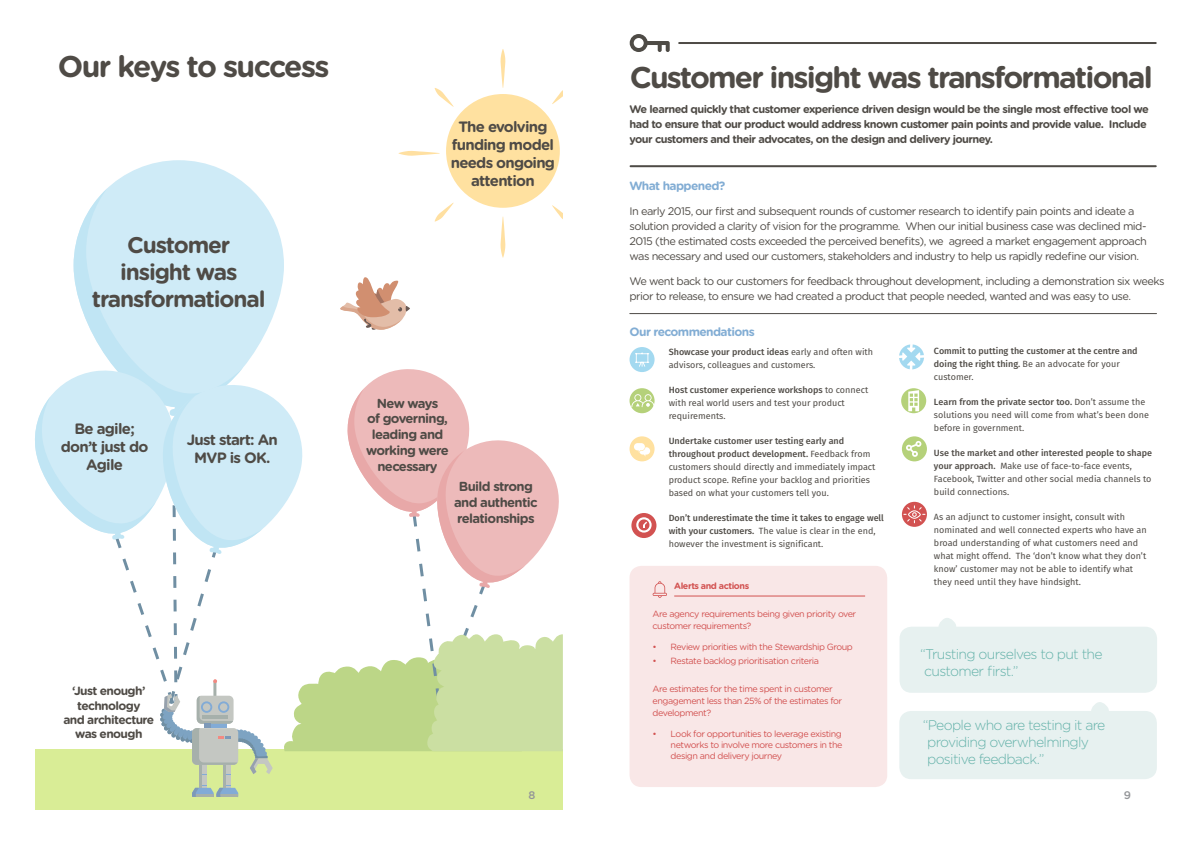
<style>
.page{position:relative;width:1191px;height:842px;background:#fff}
.page>*{position:absolute;margin:0;border:0;box-sizing:border-box;transform-origin:0 0}
.H2_-_desktop{font:700 30px "Gotham Rounded";letter-spacing:-.06em;color:#4f4b46}
.H2_-_desktop-2{font:700 22.7px/27.2px "Gotham Rounded";letter-spacing:-.05em;color:#4f4b46;text-align:center}
.H2_-_desktop-3{font:700 15px/18px "Gotham Rounded";letter-spacing:-.05em;color:#4f4b46;text-align:center}
.H2_-_desktop-4{font:300 14px/17px "Gotham Rounded";letter-spacing:-.05em;color:#65b2aa}
.H2_-_desktop-5{font:700 13.1px/15.7px "Gotham Rounded";letter-spacing:-.05em;color:#4f4b46;text-align:center}
.H2_-_desktop-6{font:700 12px/14.4px "Gotham Rounded";letter-spacing:-.05em;color:#4f4b46;text-align:center}
.H2_-_desktop-7{font:700 12px "Gotham Rounded";letter-spacing:-.05em;color:#82add4}
.H2_-_desktop-8{font:11px/15px "Gotham Rounded";letter-spacing:-.05em;color:#4f4b46}
.H2_-_desktop-9{font:700 11px/15px "Gotham Rounded";letter-spacing:-.05em;color:#4f4b46}
.t1{font:500 11px "Gotham Rounded";color:#939598}
.Link_-_blue_-_in_but{font:9px/13px "Fira Sans";color:#4f4b46}
.H2_-_desktop-10{font:9px/12px "Gotham Rounded";letter-spacing:-.05em;color:#d25251}
.Link_-_blue_-_in_but-2{font:500 9px/13px "Fira Sans";color:#4f4b46}
.H2_-_desktop-11{font:700 9px "Gotham Rounded";letter-spacing:-.05em;color:#d25251}
.s1{font-weight:500}
.s2{font-weight:400}
</style>
<div class="page">
<div style="left:35px;top:749px;width:528px;height:60px;background:#d9ed96"></div>
<div style="left:446px;top:94px;width:114px;height:114px;background:#ffe1a0;border-radius:50%"></div>
<svg style="left:500px;top:49px;width:5px;height:39px"></svg>
<svg style="left:552px;top:90px;width:11px;height:14px"></svg>
<svg style="left:434px;top:88px;width:19px;height:19px"></svg>
<svg style="left:398px;top:151px;width:41px;height:5px"></svg>
<div style="left:74px;top:160px;width:210px;height:247px;background:#cfebf7;border-radius:105px"></div>
<svg style="left:35px;top:188px;width:528px;height:609px"></svg>
<div style="left:629px;top:566px;width:258px;height:221px;background:#f9e7e7;border-radius:12px"></div>
<svg style="left:652px;top:581px;width:15px;height:17px"></svg>
<hr style="left:674px;top:595px;width:191px;height:1px;background:#d25251">
<hr style="left:630px;top:165px;width:525px;height:2px;background:#4e4b46">
<hr style="left:630px;top:313px;width:526px;height:1px;background:#4e4b46">
<div style="left:629px;top:347px;width:25px;height:25px;background:#a3d9f0;border-radius:50%"></div>
<div style="left:629px;top:388px;width:25px;height:25px;background:#b5d17a;border-radius:50%"></div>
<div style="left:902px;top:436px;width:25px;height:25px;background:#b5d17a;border-radius:50%"></div>
<div style="left:631px;top:513px;width:25px;height:25px;background:#d25251;border-radius:50%"></div>
<svg style="left:635px;top:352px;width:14px;height:15px"></svg>
<svg style="left:636px;top:517px;width:15px;height:16px"></svg>
<div style="left:899px;top:627px;width:258px;height:66px;background:#e7f1f0;border-radius:12px"></div>
<div style="left:899px;top:711px;width:257px;height:68px;background:#e7f1f0;border-radius:12px"></div>
<svg style="left:938px;top:618px;width:19px;height:9px"></svg>
<svg style="left:631px;top:394px;width:23px;height:13px"></svg>
<svg style="left:629px;top:34px;width:40px;height:18px"></svg>
<hr style="left:679px;top:42px;width:476px;height:2px;background:#4e4b46">
<div style="left:629px;top:436px;width:25px;height:25px;background:#ffe1a0;border-radius:50%"></div>
<svg style="left:634px;top:443px;width:16px;height:14px"></svg>
<svg style="left:899px;top:344px;width:25px;height:26px"></svg>
<svg style="left:906px;top:441px;width:15px;height:16px"></svg>
<svg style="left:1091px;top:702px;width:18px;height:9px"></svg>
<div style="left:902px;top:502px;width:25px;height:25px;background:#d25251;border-radius:50%"></div>
<svg style="left:903px;top:505px;width:22px;height:18px"></svg>
<svg style="left:901px;top:388px;width:25px;height:25px"></svg>
<svg style="left:908px;top:390px;width:11px;height:21px"></svg>
<p class="H2_-_desktop" style="left:58px;top:44px;width:273px">Our keys to success</p>
<p class="H2_-_desktop-2" style="left:92px;top:230px;width:175px">Customer insight was transformational</p>
<p class="H2_-_desktop-3" style="left:61px;top:419px;width:89px">Be agile; don’t just do<br>Agile</p>
<p class="H2_-_desktop-3" style="left:187px;top:430px;width:93px">Just start: An<br>MVP is OK.</p>
<p class="H2_-_desktop-6" style="left:63px;top:683px;width:92px">‘Just enough’ technology<br>and architecture was enough</p>
<p class="H2_-_desktop-3" style="left:451px;top:117px;width:106px">The evolving funding model needs ongoing attention</p>
<p class="H2_-_desktop-5" style="left:366px;top:395px;width:84px">New ways<br>of governing, leading and working were necessary</p>
<p class="H2_-_desktop-5" style="left:454px;top:478px;width:85px">Build strong and authentic relationships</p>
<p class="H2_-_desktop" style="left:629px;top:55px;width:524px">Customer insight was transformational</p>
<p class="H2_-_desktop-9" style="left:629px;top:101px;width:521px">We learned quickly that customer experience driven design would be the single most effective tool we had to ensure that our product would address known customer pain points and provide value. Include your customers and their advocates, on the design and delivery journey.</p>
<p class="H2_-_desktop-7" style="left:629px;top:177px;width:97px">What happened?</p>
<p class="H2_-_desktop-8" style="left:629px;top:203px;width:519px">In early 2015, our first and subsequent rounds of customer research to identify pain points and ideate a solution provided a clarity of vision for the programme. When our initial business case was declined mid-2015 (the estimated costs exceeded the perceived benefits), we agreed a market engagement approach was necessary and used our customers, stakeholders and industry to help us rapidly redefine our vision.</p>
<p class="H2_-_desktop-8" style="left:629px;top:273px;width:536px">We went back to our customers for feedback throughout development, including a demonstration six weeks prior to release, to ensure we had created a product that people needed, wanted and was easy to use.</p>
<p class="H2_-_desktop-7" style="left:629px;top:323px;width:127px">Our recommendations</p>
<p class="Link_-_blue_-_in_but" style="left:669px;top:345px;width:206px"><span class="s1">Showcase your product ideas</span> early and often with advisors, colleagues and customers.</p>
<p class="Link_-_blue_-_in_but" style="left:669px;top:383px;width:201px"><span class="s1">Host customer experience workshops</span> to connect with real world users and test your product requirements.</p>
<p class="Link_-_blue_-_in_but" style="left:669px;top:434px;width:208px"><span class="s1">Undertake customer user testing early and throughout product development.</span> Feedback from customers should directly and immediately impact product scope. Refine your backlog and priorities based on what your customers tell you.</p>
<p class="Link_-_blue_-_in_but-2" style="left:669px;top:512px;width:217px">Don’t underestimate the time it takes to engage well with your customers. <span class="s2">The value is clear in the end, however the investment is significant.</span></p>
<p class="H2_-_desktop-11" style="left:674px;top:579px;width:76px">Alerts and actions</p>
<p class="H2_-_desktop-10" style="left:652px;top:608px;width:205px">Are agency requirements being given priority over customer requirements?</p>
<p class="H2_-_desktop-10" style="left:652px;top:641px;width:202px">• Review priorities with the Stewardship Group</p>
<p class="H2_-_desktop-10" style="left:652px;top:655px;width:168px">• Restate backlog prioritisation criteria</p>
<p class="H2_-_desktop-10" style="left:652px;top:683px;width:191px">Are estimates for the time spent in customer engagement less than 25% of the estimates for development?</p>
<p class="H2_-_desktop-10" style="left:670px;top:728px;width:173px;line-height:11px;text-align:justify;text-indent:-18px">• Look for opportunities to leverage existing networks to involve more customers in the design and delivery journey</p>
<p class="Link_-_blue_-_in_but-2" style="left:934px;top:344px;width:205px">Commit to putting the customer at the centre and doing the right thing. <span class="s2">Be an advocate for your customer.</span></p>
<p class="Link_-_blue_-_in_but" style="left:934px;top:395px;width:216px"><span class="s1">Learn from the private sector too.</span> Don’t assume the solutions you need will come from what’s been done before in government.</p>
<p class="Link_-_blue_-_in_but" style="left:934px;top:446px;width:219px"><span class="s1">Use the market and other interested people to shape your approach.</span> Make use of face-to-face events, Facebook, Twitter and other social media channels to build connections.</p>
<p class="Link_-_blue_-_in_but" style="left:934px;top:510px;width:214px">As an adjunct to customer insight, consult with nominated and well connected experts who have an broad understanding of what customers need and what might offend. The ‘don’t know what they don’t know’ customer may not be able to identify what they need until they have hindsight.</p>
<p class="H2_-_desktop-4" style="left:924px;top:645px;width:180px;text-indent:-4px">“Trusting ourselves to put the customer first.”</p>
<p class="H2_-_desktop-4" style="left:927px;top:716px;width:180px;text-indent:-4px">“People who are testing it are providing overwhelmingly positive feedback.”</p>
<p class="t1" style="left:528px;top:787px;width:8px">8</p>
<p class="t1" style="left:1123px;top:787px;width:9px">9</p>
</div>
